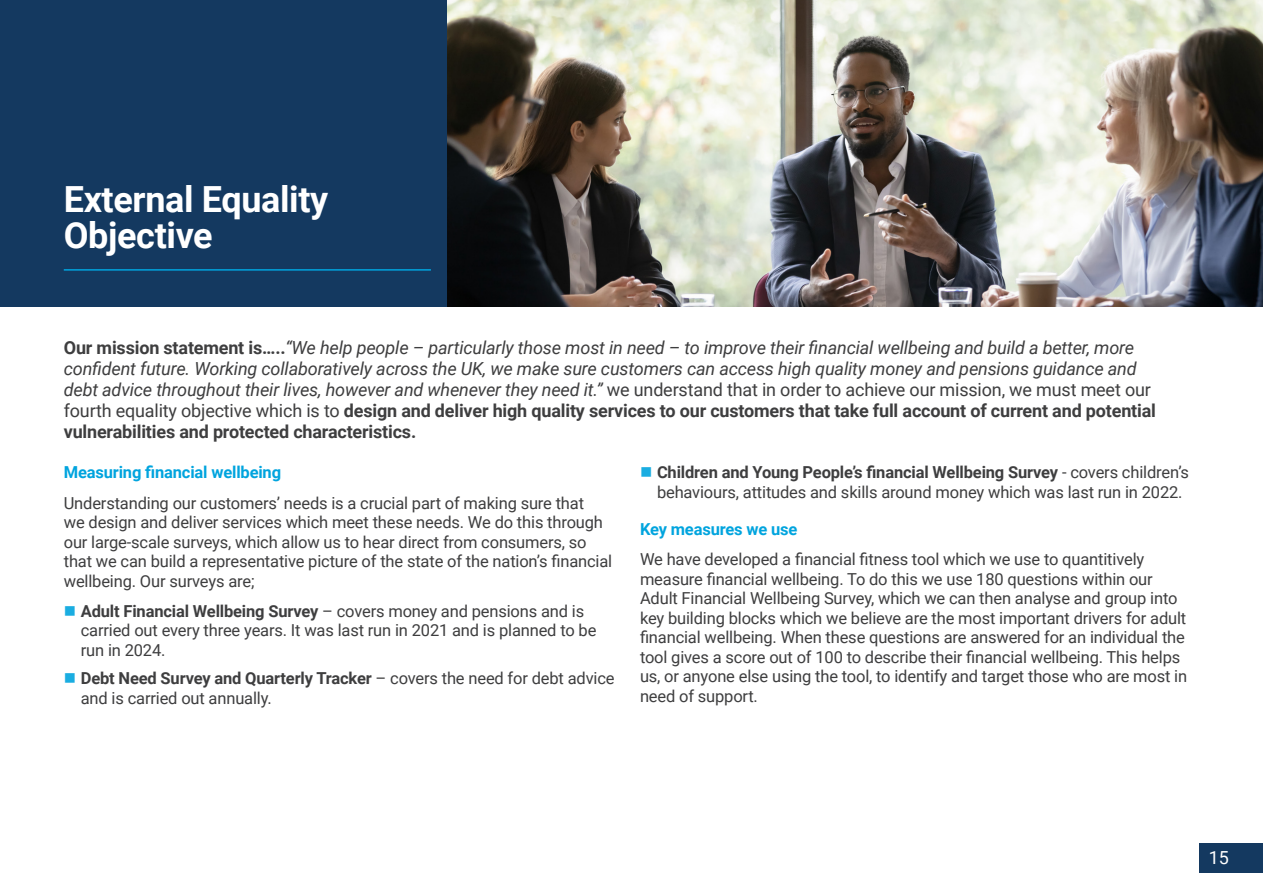
<style>
.page{position:relative;width:1263px;height:893px;background:#fff}
.page>*{position:absolute;margin:0;border:0;box-sizing:border-box;transform-origin:0 0}
.Header_1_white{font:700 36px/36px "Roboto";letter-spacing:-.01em;color:#fff}
.Intro_paragraph{font:italic 18px/21px "Roboto";letter-spacing:-.01em;color:#3e3e3f}
.t1{font:18px "Roboto";color:#fff}
.Body_copy{font:16.5px/19.5px "Roboto";letter-spacing:-.01em;color:#3e3e3f}
.Heading_3{font:700 16.5px "Roboto";letter-spacing:-.01em;color:#00a4de}
.s1{font-weight:700;font-style:normal}
.s2{font-style:normal}
.s3{font-weight:700}
</style>
<div class="page">
<div style="left:0;top:0;width:448px;height:306px;background:#143960"></div>
<hr style="left:64px;top:269px;width:367px;height:2px;background:#00a4de">
<img style="left:448px;top:0;width:815px;height:306px">
<div style="left:1200px;top:843px;width:63px;height:29px;background:#143960"></div>
<p class="Header_1_white" style="left:64px;top:180px;width:266px">External Equality<br>Objective</p>
<p class="Intro_paragraph" style="left:64px;top:336px;width:1094px"><span class="s1">Our mission statement is…..</span>“We help people – particularly those most in need – to improve their financial wellbeing and build a better, more confident future. Working collaboratively across the UK, we make sure customers can access high quality money and pensions guidance and debt advice throughout their lives, however and whenever they need it.” <span class="s2">we understand that in order to achieve our mission, we must meet our fourth equality objective which is to</span> <span class="s1">design and deliver high quality services to our customers that take full account of current and potential vulnerabilities and protected characteristics.</span></p>
<p class="Heading_3" style="left:64px;top:461px;width:219px">Measuring financial wellbeing</p>
<p class="Body_copy" style="left:64px;top:492px;width:550px">Understanding our customers’ needs is a crucial part of making sure that<br>we design and deliver services which meet these needs. We do this through our large-scale surveys, which allow us to hear direct from consumers, so that we can build a representative picture of the state of the nation’s financial wellbeing. Our surveys are;</p>
<p class="Body_copy" style="left:81px;top:600px;width:517px"><span class="s3">Adult Financial Wellbeing Survey</span> – covers money and pensions and is carried out every three years. It was last run in 2021 and is planned to be run in 2024.</p>
<p class="Body_copy" style="left:81px;top:668px;width:535px"><span class="s3">Debt Need Survey and Quarterly Tracker</span> – covers the need for debt advice and is carried out annually.</p>
<p class="Body_copy" style="left:657px;top:462px;width:534px"><span class="s3">Children and Young People’s financial Wellbeing Survey</span> - covers children’s behaviours, attitudes and skills around money which was last run in 2022.</p>
<p class="Heading_3" style="left:640px;top:517px;width:159px">Key measures we use</p>
<p class="Body_copy" style="left:640px;top:549px;width:549px">We have developed a financial fitness tool which we use to quantitively measure financial wellbeing. To do this we use 180 questions within our Adult Financial Wellbeing Survey, which we can then analyse and group into key building blocks which we believe are the most important drivers for adult financial wellbeing. When these questions are answered for an individual the tool gives a score out of 100 to describe their financial wellbeing. This helps us, or anyone else using the tool, to identify and target those who are most in need of support.</p>
<p class="t1" style="left:1209px;top:845px;width:22px">15</p>
</div>
